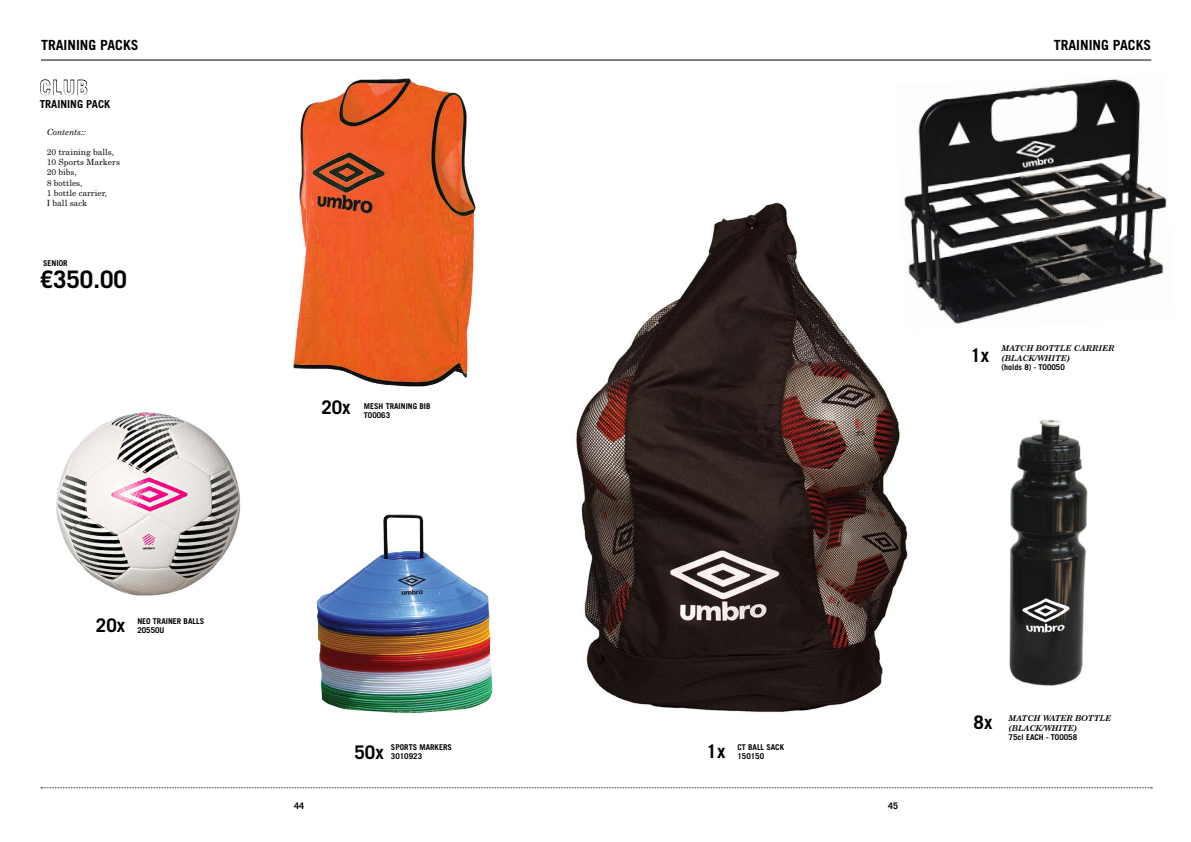
<style>
.page{position:relative;width:1191px;height:842px;background:#fff}
.page>*{position:absolute;margin:0;border:0;box-sizing:border-box;transform-origin:0 0}
.t1{font:700 24.1px "Trade Gothic LT Std";color:#000}
.t2{font:700 20px "Trade Gothic LT Std";color:#fff}
.t3{font:700 18.8px "Trade Gothic LT Std";color:#000}
.t4{font:700 14px "Trade Gothic LT Std";color:#000}
.t5{font:700 11px "Trade Gothic LT Std";color:#000}
.t6{font:700 9px "Trade Gothic LT Std";color:#000}
.t7{font:8.5px/10.2px "Century Schoolbook";color:#000}
.t8{font:italic 8.5px "Century Schoolbook";color:#000}
.t9{font:700 8px/9px "Trade Gothic LT Std";color:#000}
.t10{font:italic 700 8px/9.6px "Century Schoolbook";color:#000}
</style>
<div class="page">
<hr style="left:41px;top:60px;width:1110px;height:1px;background:#000">
<svg style="left:41px;top:787px;width:1111px;height:1px"></svg>
<svg style="left:40px;top:79px;width:48px;height:17px"></svg>
<img style="left:1009px;top:420px;width:78px;height:265px">
<img style="left:316px;top:514px;width:176px;height:199px">
<img style="left:576px;top:203px;width:332px;height:509px">
<img style="left:895px;top:79px;width:272px;height:252px">
<img style="left:57px;top:412px;width:184px;height:184px">
<img style="left:293px;top:78px;width:183px;height:309px">
<h3 class="t4" style="left:41px;top:36px;width:99px">TRAINING PACKS</h3>
<h3 class="t4" style="left:1053px;top:36px;width:99px">TRAINING PACKS</h3>
<h2 class="t2" style="left:40px;top:75px;width:13px">CLU</h2>
<h2 class="t2" style="left:77px;top:75px;width:13px">B</h2>
<h3 class="t5" style="left:40px;top:97px;width:72px">TRAINING PACK</h3>
<p class="t8" style="left:47px;top:126px;width:41px">Contents::</p>
<p class="t7" style="left:47px;top:147px;width:75px">20 training balls,<br>10 Sports Markers<br>20 bibs,<br>8 bottles,<br>1 bottle carrier,<br>I ball sack</p>
<p class="t9" style="left:43px;top:259px;width:25px">SENI0R</p>
<h1 class="t1" style="left:40px;top:265px;width:89px">€350.00</h1>
<h3 class="t3" style="left:96px;top:613px;width:31px">20x</h3>
<p class="t9" style="left:137px;top:617px;width:68px">NEO TRAINER BALLS<br>20550U</p>
<h3 class="t3" style="left:321px;top:396px;width:31px">20x</h3>
<p class="t9" style="left:364px;top:401px;width:68px">MESH TRAINING BIB</p>
<p class="t9" style="left:364px;top:410px;width:28px">T00063</p>
<h3 class="t3" style="left:970px;top:344px;width:20px">1x</h3>
<p class="t10" style="left:1001px;top:343px;width:114px">MATCH BOTTLE CARRIER (BLACK/WHITE)</p>
<p class="t9" style="left:1001px;top:362px;width:65px">(holds 8) - T00050</p>
<p class="t9" style="left:391px;top:742px;width:35px">SPORTS MAR</p>
<p class="t9" style="left:434px;top:742px;width:19px">KERS</p>
<p class="t9" style="left:391px;top:751px;width:33px">3010923</p>
<h3 class="t3" style="left:354px;top:740px;width:31px">50x</h3>
<p class="t9" style="left:737px;top:743px;width:20px">CT BALL</p>
<p class="t9" style="left:766px;top:743px;width:19px">SACK</p>
<h3 class="t3" style="left:706px;top:740px;width:20px">1x</h3>
<p class="t9" style="left:737px;top:752px;width:28px">150150</p>
<p class="t6" style="left:294px;top:800px;width:12px">44</p>
<p class="t6" style="left:888px;top:800px;width:12px">45</p>
<h3 class="t3" style="left:973px;top:711px;width:20px">8x</h3>
<p class="t10" style="left:1008px;top:713px;width:104px">MATCH WATER BOTTLE (BLACK/WHITE)</p>
<p class="t9" style="left:1008px;top:732px;width:70px">75cl EACH - T00058</p>
</div>
